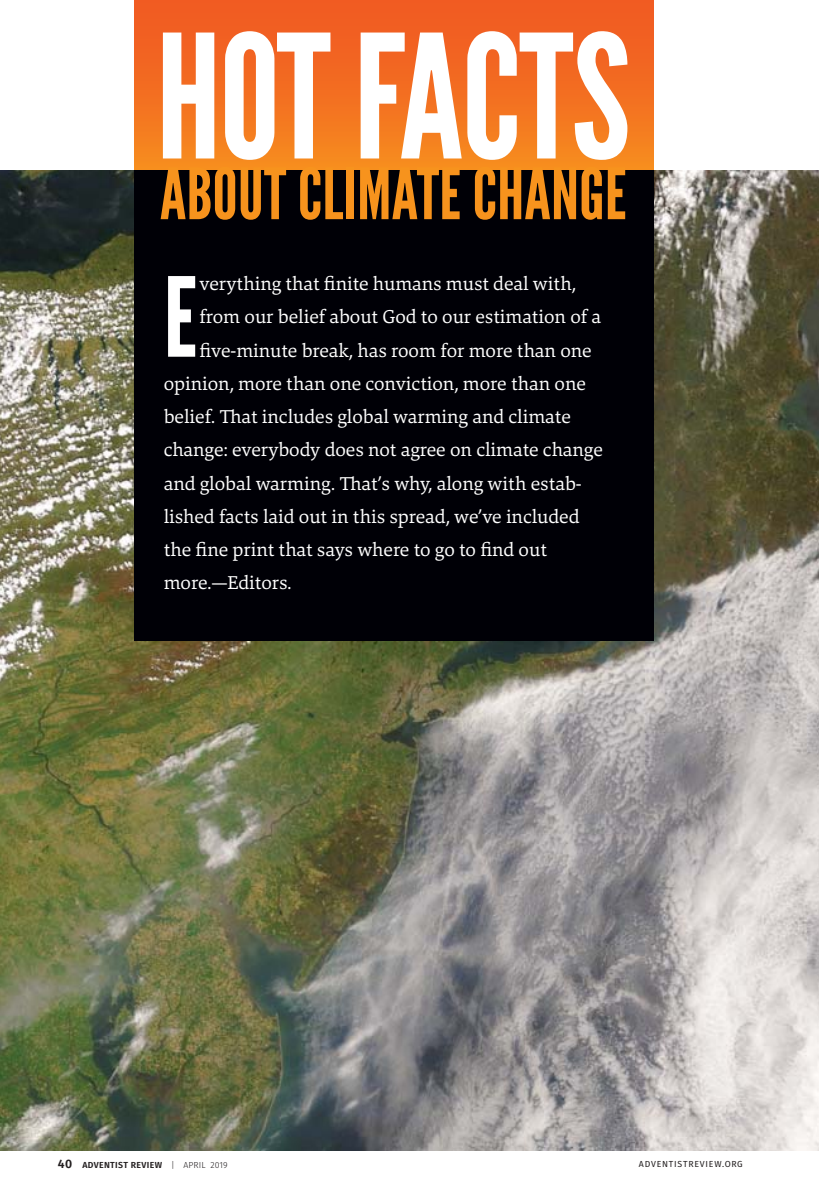
<style>
.page{position:relative;width:819px;height:1197px;background:#fff}
.page>*{position:absolute;margin:0;border:0;box-sizing:border-box;transform-origin:0 0}
.t1{font:171.33px "League Gothic";letter-spacing:-.01em;color:#fff}
.t2{font:109.73px "League Gothic";color:#fff}
.t3{font:70.35px "League Gothic";letter-spacing:.005em;color:#f7931d}
.t4{font:19.25px "Danton";color:#fff}
.t5{font:600 8.75px "Fira Sans";letter-spacing:.04em;color:#231f20}
.t6{font:8.75px "Fira Sans";letter-spacing:.09em;color:#231f20}
.s1{font-size:12.25px}
.s2{font-weight:300}
</style>
<div class="page">
<img style="left:0;top:170px;width:819px;height:980px">
<div style="left:134px;top:163px;width:519px;height:478px;background:#000006"></div>
<div style="left:134px;top:0;width:519px;height:169px;background:linear-gradient(to bottom,#f05523,#f6881f)"></div>
<h1 class="t1" style="left:156px;top:36px;width:476px">HOT FACTS</h1>
<h3 class="t3" style="left:160px;top:169px;width:468px">ABOUT CLIMATE CHANGE</h3>
<h2 class="t2" style="left:164px;top:279px;width:35px">E</h2>
<p class="t4" style="left:200px;top:276px;width:378px">verything that finite humans must deal with,</p>
<p class="t4" style="left:200px;top:310px;width:403px">from our belief about God to our estimation of a</p>
<p class="t4" style="left:200px;top:343px;width:394px">five-minute break, has room for more than one</p>
<p class="t4" style="left:164px;top:376px;width:424px">opinion, more than one conviction, more than one</p>
<p class="t4" style="left:164px;top:409px;width:409px">belief. That includes global warming and climate</p>
<p class="t4" style="left:164px;top:443px;width:441px">change: everybody does not agree on climate change</p>
<p class="t4" style="left:164px;top:476px;width:420px">and global warming. That’s why, along with estab-</p>
<p class="t4" style="left:164px;top:509px;width:417px">lished facts laid out in this spread, we’ve included</p>
<p class="t4" style="left:164px;top:542px;width:385px">the fine print that says where to go to find out</p>
<p class="t4" style="left:164px;top:576px;width:129px">more.—Editors.</p>
<p class="t5" style="left:58px;top:1161px;width:171px"><span class="s1">40</span> ADVENTIST REVIEW <span class="s2">| APRIL 2019</span></p>
<p class="t6" style="left:639px;top:1160px;width:105px">ADVENTISTREVIEW.ORG</p>
</div>
